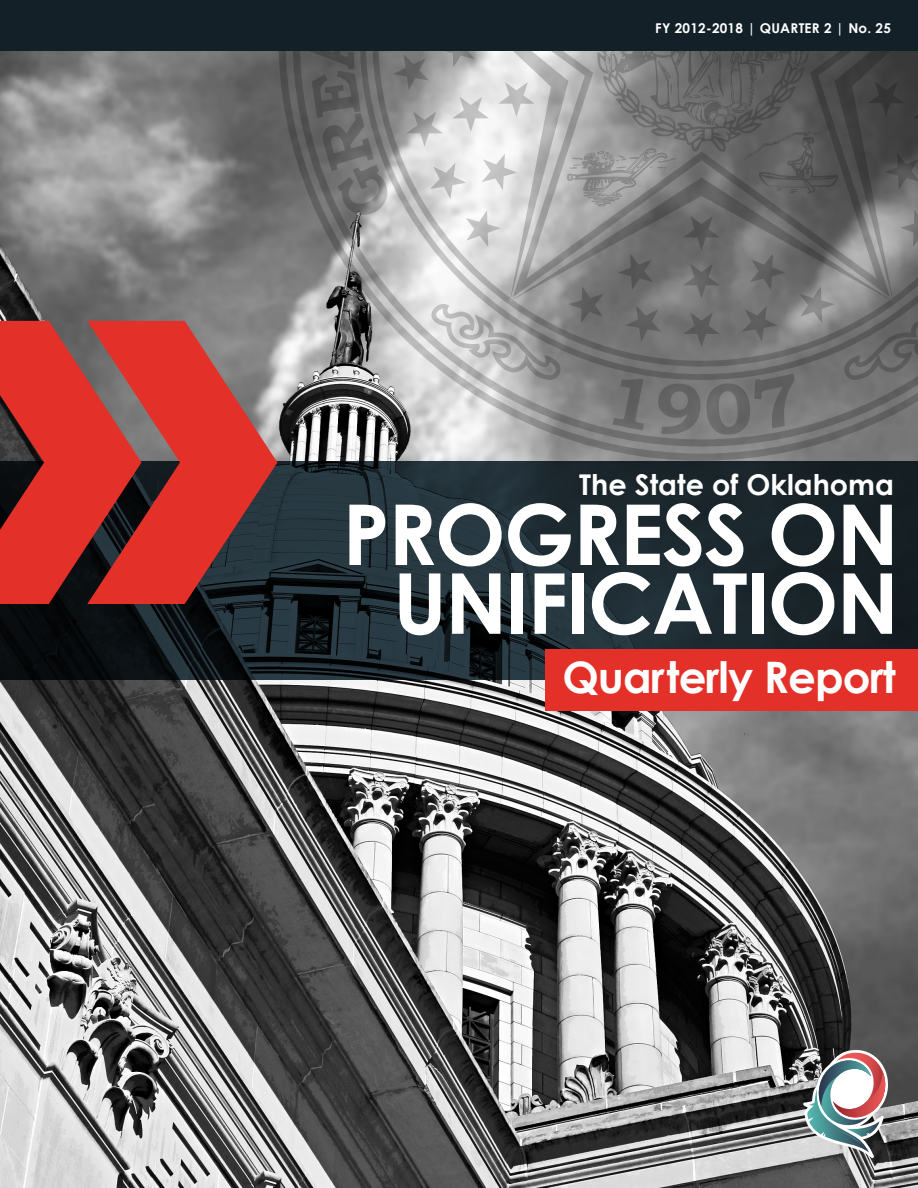
<style>
.page{position:relative;width:918px;height:1188px;background:#fff}
.page>*{position:absolute;margin:0;border:0;box-sizing:border-box;transform-origin:0 0}
.t1{font:700 84px/68.8px "Century Gothic";letter-spacing:-.02em;color:#fff;text-align:right}
.t2{font:700 43.35px "Century Gothic";letter-spacing:-.02em;color:#fff}
.t3{font:700 28.65px "Century Gothic";color:#fff}
.Body_onlight{font:700 13.5px "Century Gothic";letter-spacing:.02em;color:#fff}
</style>
<div class="page">
<img style="left:0;top:50px;width:918px;height:1138px">
<svg style="left:0;top:462px;width:918px;height:218px;background:#1b272d"></svg>
<svg style="left:141px;top:321px;width:136px;height:283px;background:#aa413e"></svg>
<svg style="left:0;top:321px;width:141px;height:283px;background:#b0322d"></svg>
<div style="left:545px;top:649px;width:373px;height:61px;background:#e33029"></div>
<svg style="left:278px;top:50px;width:640px;height:411px;background:#898989"></svg>
<div style="left:0;top:0;width:918px;height:50px;background:#132028"></div>
<img style="left:907px;top:1003px;width:11px;height:185px">
<svg style="left:803px;top:1049px;width:85px;height:109px"></svg>
<p class="Body_onlight" style="left:655px;top:20px;width:237px">FY 2012-2018 | QUARTER 2 | No. 25</p>
<p class="t3" style="left:579px;top:467px;width:316px">The State of Oklahoma</p>
<p class="t1" style="left:343px;top:498px;width:558px">PROGRESS ON<br>UNIFICATION</p>
<p class="t2" style="left:562px;top:650px;width:335px">Quarterly Report</p>
</div>
